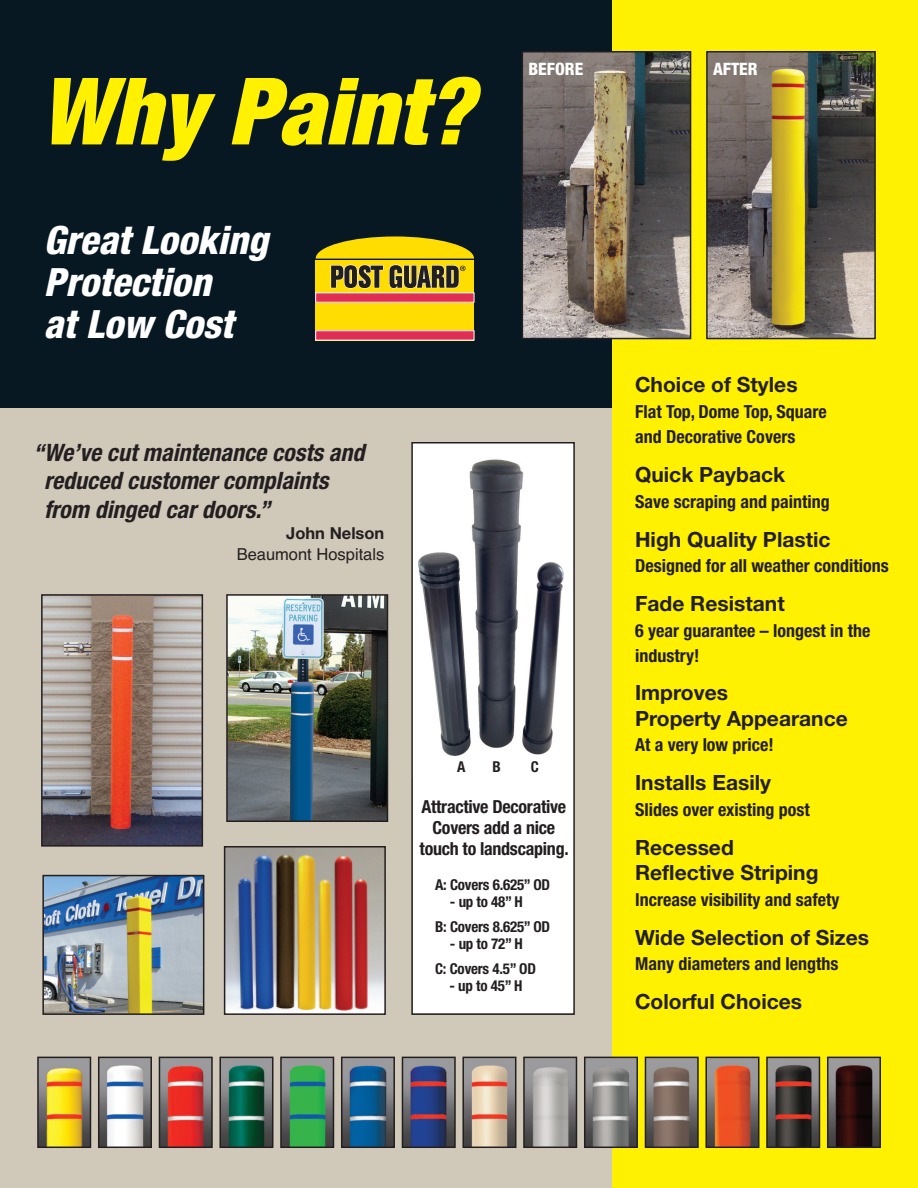
<style>
.page{position:relative;width:918px;height:1188px;background:#fff}
.page>*{position:absolute;margin:0;border:0;box-sizing:border-box;transform-origin:0 0}
.t1{font:italic 900 condensed 93px "Helvetica Neue LT Std";color:#fff101}
.t2{font:italic 800 condensed 39px/42.3px "Helvetica Neue LT Std";color:#fff}
.t3{font:italic 700 condensed 24px/28.5px "Helvetica Neue LT Std";color:#231f20}
.t4{font:700 21px/25.5px "Helvetica Neue LT Std";color:#231f20}
.t5{font:700 condensed 18px/25.5px "Helvetica Neue LT Std";color:#231f20}
.t6{font:800 condensed 17.1px "Helvetica Neue LT Std";color:#fff}
.t7{font:16.5px "Helvetica";color:#231f20}
.t8{font:700 16.5px "Helvetica Neue LT Std";color:#231f20}
.t9{font:700 condensed 15px/25.5px "Helvetica Neue LT Std";letter-spacing:-.015em;color:#231f20}
</style>
<div class="page">
<div style="left:0;top:0;width:623px;height:412px;background:#071822"></div>
<div style="left:0;top:408px;width:612px;height:780px;background:#d0c8b8"></div>
<div style="left:612px;top:0;width:306px;height:1188px;background:#fff101"></div>
<div style="left:413px;top:444px;width:160px;height:569px;background:#fff"></div>
<img style="left:418px;top:459px;width:146px;height:297px">
<div style="left:411px;top:442px;width:164px;height:573px;border:2px solid #231f20"></div>
<img style="left:40px;top:1060px;width:48px;height:85px">
<div style="left:37px;top:1057px;width:54px;height:91px;border:2px solid #231f20"></div>
<img style="left:101px;top:1060px;width:48px;height:85px">
<div style="left:98px;top:1057px;width:54px;height:91px;border:2px solid #231f20"></div>
<img style="left:162px;top:1060px;width:48px;height:85px">
<div style="left:159px;top:1057px;width:54px;height:91px;border:2px solid #231f20"></div>
<img style="left:222px;top:1060px;width:48px;height:85px">
<div style="left:219px;top:1057px;width:54px;height:91px;border:2px solid #231f20"></div>
<img style="left:283px;top:1060px;width:48px;height:85px">
<div style="left:280px;top:1057px;width:54px;height:91px;border:2px solid #231f20"></div>
<img style="left:344px;top:1060px;width:48px;height:85px">
<div style="left:341px;top:1057px;width:54px;height:91px;border:2px solid #231f20"></div>
<img style="left:405px;top:1060px;width:48px;height:85px">
<div style="left:402px;top:1057px;width:54px;height:91px;border:2px solid #231f20"></div>
<img style="left:465px;top:1060px;width:48px;height:85px">
<div style="left:462px;top:1057px;width:54px;height:91px;border:2px solid #231f20"></div>
<img style="left:526px;top:1060px;width:48px;height:85px">
<div style="left:523px;top:1057px;width:54px;height:91px;border:2px solid #231f20"></div>
<img style="left:587px;top:1060px;width:48px;height:85px">
<div style="left:584px;top:1057px;width:54px;height:91px;border:2px solid #231f20"></div>
<img style="left:648px;top:1060px;width:48px;height:85px">
<div style="left:645px;top:1057px;width:54px;height:91px;border:2px solid #231f20"></div>
<img style="left:708px;top:1060px;width:48px;height:85px">
<div style="left:705px;top:1057px;width:54px;height:91px;border:2px solid #231f20"></div>
<img style="left:769px;top:1060px;width:48px;height:85px">
<div style="left:766px;top:1057px;width:54px;height:91px;border:2px solid #231f20"></div>
<img style="left:830px;top:1060px;width:48px;height:85px">
<div style="left:827px;top:1057px;width:54px;height:91px;border:2px solid #231f20"></div>
<div style="left:316px;top:260px;width:158px;height:80px;background:#ffdd01"></div>
<div style="left:316px;top:293px;width:158px;height:9px;background:#e12f53"></div>
<div style="left:315px;top:292px;width:160px;height:11px;border:1px solid #fff"></div>
<div style="left:316px;top:331px;width:158px;height:9px;background:#e12f53"></div>
<div style="left:315px;top:330px;width:160px;height:11px;border:1px solid #fff"></div>
<svg style="left:316px;top:236px;width:158px;height:53px"></svg>
<img style="left:525px;top:54px;width:163px;height:282px">
<div style="left:522px;top:51px;width:169px;height:288px;border:2px solid #231f20"></div>
<img style="left:709px;top:54px;width:164px;height:282px">
<div style="left:706px;top:51px;width:170px;height:288px;border:2px solid #231f20"></div>
<img style="left:227px;top:849px;width:156px;height:163px">
<div style="left:224px;top:846px;width:162px;height:169px;border:2px solid #231f20"></div>
<img style="left:44px;top:597px;width:156px;height:247px">
<div style="left:41px;top:594px;width:162px;height:253px;border:2px solid #231f20"></div>
<img style="left:229px;top:597px;width:156px;height:222px">
<div style="left:226px;top:594px;width:162px;height:228px;border:2px solid #231f20"></div>
<img style="left:45px;top:878px;width:156px;height:134px">
<div style="left:42px;top:875px;width:162px;height:140px;border:2px solid #231f20"></div>
<h1 class="t1" style="left:40px;top:78px;width:434px">Why Paint?</h1>
<h2 class="t2" style="left:44px;top:222px;width:226px">Great Looking<br>Protection<br>at Low Cost</h2>
<p class="t6" style="left:528px;top:63px;width:56px">BEFORE</p>
<p class="t6" style="left:713px;top:63px;width:46px">AFTER</p>
<h3 class="t3" style="left:44px;top:440px;width:322px;text-indent:-11px">“We’ve cut maintenance costs and reduced customer complaints from dinged car doors.”</h3>
<p class="t8" style="left:286px;top:528px;width:100px">John Nelson</p>
<p class="t7" style="left:237px;top:545px;width:149px">Beaumont Hospitals</p>
<p class="t9" style="left:457px;top:755px;width:10px">A</p>
<p class="t9" style="left:492px;top:755px;width:10px">B</p>
<p class="t9" style="left:531px;top:755px;width:10px">C</p>
<p class="t5" style="left:420px;top:798px;width:151px;line-height:21px;text-align:center">Attractive Decorative<br>Covers add a nice touch to landscaping.</p>
<p class="t9" style="left:435px;top:873px;width:117px">A: Covers 6.625” OD</p>
<p class="t9" style="left:435px;top:890px;width:117px;text-indent:15px">- up to 48”H<br>B: Covers 8.625” OD</p>
<p class="t9" style="left:435px;top:932px;width:102px;text-align:center">- up to 72”H<br>C: Covers 4.5” OD</p>
<p class="t9" style="left:450px;top:974px;width:75px">- up to 45”H</p>
<p class="t4" style="left:635px;top:374px;width:164px">Choice of Styles</p>
<p class="t5" style="left:635px;top:400px;width:193px">Flat Top, Dome Top, Square and Decorative Covers</p>
<p class="t4" style="left:635px;top:464px;width:152px">Quick Payback</p>
<p class="t5" style="left:635px;top:490px;width:196px">Save scraping and painting</p>
<p class="t4" style="left:635px;top:528px;width:197px">High Quality Plastic</p>
<p class="t5" style="left:635px;top:555px;width:255px">Designed for all weather conditions</p>
<p class="t4" style="left:635px;top:593px;width:151px">Fade Resistant</p>
<p class="t5" style="left:635px;top:619px;width:237px">6 year guarantee – longest in the industry!</p>
<p class="t4" style="left:635px;top:682px;width:214px">Improves<br>Property Appearance</p>
<p class="t5" style="left:635px;top:733px;width:140px">At a very low price!</p>
<p class="t4" style="left:635px;top:772px;width:137px">Installs Easily</p>
<p class="t5" style="left:635px;top:798px;width:176px">Slides over existing post</p>
<p class="t4" style="left:635px;top:836px;width:185px">Recessed<br>Reflective Striping</p>
<p class="t5" style="left:635px;top:888px;width:206px">Increase visibility and safety</p>
<p class="t4" style="left:635px;top:926px;width:236px">Wide Selection of Sizes</p>
<p class="t5" style="left:635px;top:952px;width:205px">Many diameters and lengths</p>
<p class="t4" style="left:635px;top:991px;width:169px">Colorful Choices</p>
</div>
